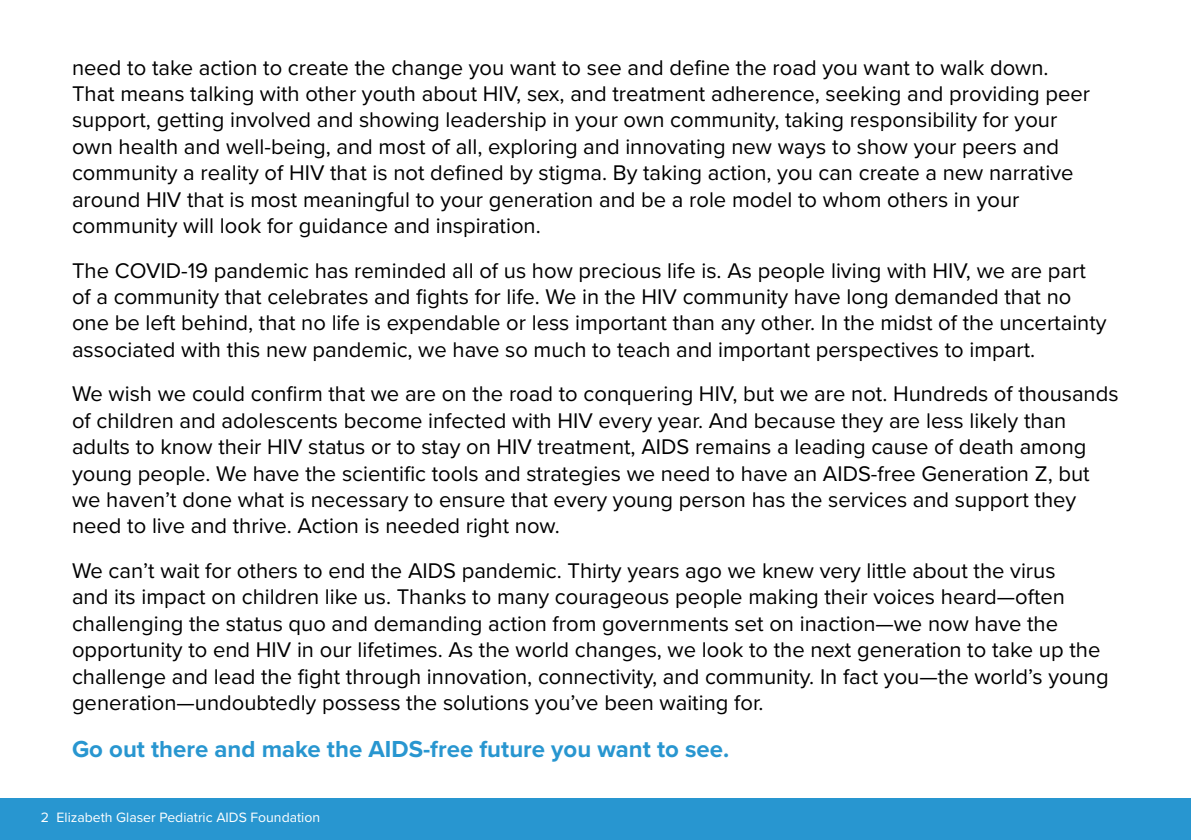
<style>
.page{position:relative;width:1191px;height:840px;background:#fff}
.page>*{position:absolute;margin:0;border:0;box-sizing:border-box;transform-origin:0 0}
.t1{font:700 24px "Proxima Nova";color:#2896d0}
.t2{font:22px/26.4px "Proxima Nova";color:#000}
.t3{font:14px "Proxima Nova";color:#fff}
</style>
<div class="page">
<div style="left:0;top:797px;width:1191px;height:42px;background:#2896d0"></div>
<p class="t2" style="left:72px;top:53px;width:1019px">need to take action to create the change you want to see and define the road you want to walk down.<br>That means talking with other youth about HIV, sex, and treatment adherence, seeking and providing peer support, getting involved and showing leadership in your own community, taking responsibility for your own health and well-being, and most of all, exploring and innovating new ways to show your peers and community a reality of HIV that is not defined by stigma. By taking action, you can create a new narrative around HIV that is most meaningful to your generation and be a role model to whom others in your community will look for guidance and inspiration.</p>
<p class="t2" style="left:72px;top:256px;width:1036px">The COVID-19 pandemic has reminded all of us how precious life is. As people living with HIV, we are part of a community that celebrates and fights for life. We in the HIV community have long demanded that no one be left behind, that no life is expendable or less important than any other. In the midst of the uncertainty associated with this new pandemic, we have so much to teach and important perspectives to impart.</p>
<p class="t2" style="left:72px;top:379px;width:1048px">We wish we could confirm that we are on the road to conquering HIV, but we are not. Hundreds of thousands of children and adolescents become infected with HIV every year. And because they are less likely than adults to know their HIV status or to stay on HIV treatment, AIDS remains a leading cause of death among young people. We have the scientific tools and strategies we need to have an AIDS-free Generation Z, but we haven’t done what is necessary to ensure that every young person has the services and support they need to live and thrive. Action is needed right now.</p>
<p class="t2" style="left:72px;top:556px;width:1038px">We can’t wait for others to end the AIDS pandemic. Thirty years ago we knew very little about the virus<br>and its impact on children like us. Thanks to many courageous people making their voices heard—often challenging the status quo and demanding action from governments set on inaction—we now have the opportunity to end HIV in our lifetimes. As the world changes, we look to the next generation to take up the challenge and lead the fight through innovation, connectivity, and community. In fact you—the world’s young generation—undoubtedly possess the solutions you’ve been waiting for.</p>
<p class="t1" style="left:72px;top:730px;width:658px">Go out there and make the AIDS-free future you want to see.</p>
<p class="t3" style="left:41px;top:806px;width:281px">2 Elizabeth Glaser Pediatric AIDS Foundation</p>
</div>
